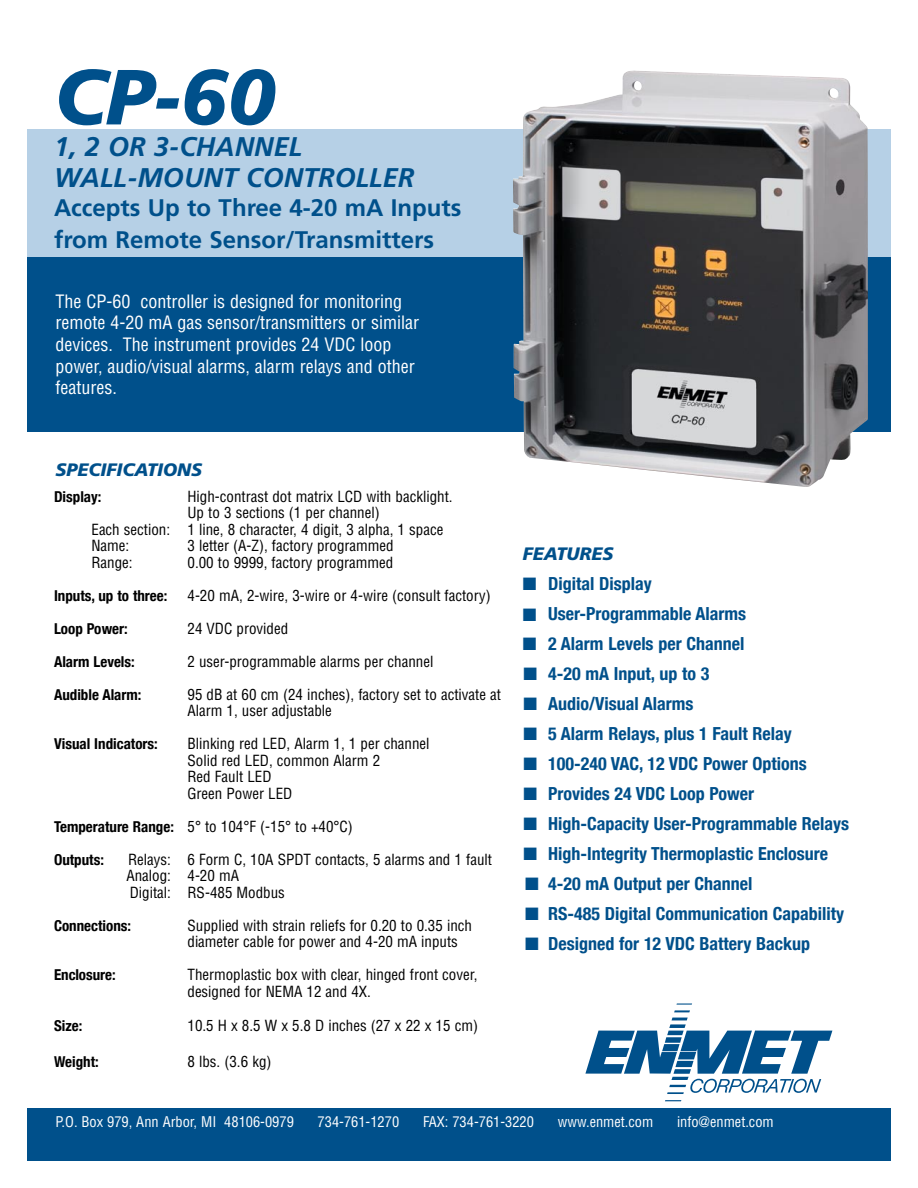
<style>
.page{position:relative;width:918px;height:1188px;background:#fff}
.page>*{position:absolute;margin:0;border:0;box-sizing:border-box;transform-origin:0 0}
.t1{font:italic 900 78px "Frutiger";color:#00508b}
.t2{font:italic 700 27px/31.5px "Frutiger";color:#00508b}
.t3{font:700 24px/31.5px "Frutiger";color:#00508b}
.t4{font:700 condensed 18px "Helvetica Neue";color:#00508b}
.t5{font:condensed 18px/21.6px "Helvetica";color:#fff}
.t6{font:italic 900 18px "Frutiger";color:#00508b}
.t7{font:condensed 15px/16.5px "Helvetica";color:#000}
.t8{font:700 condensed 15px "Helvetica Neue";color:#000}
.t9{font:condensed 14.4px "Helvetica";color:#fff}
.s1{font-family:"Helvetica Neue";font-weight:700}
</style>
<div class="page">
<svg style="left:665px;top:1100px;width:16px;height:1px"></svg>
<svg style="left:585px;top:1018px;width:247px;height:76px"></svg>
<svg style="left:674px;top:1004px;width:18px;height:8px"></svg>
<div style="left:27px;top:1108px;width:864px;height:53px;background:#00508b"></div>
<div style="left:27px;top:255px;width:864px;height:177px;background:#00508b"></div>
<div style="left:27px;top:129px;width:864px;height:127px;background:#b6d0e6"></div>
<img style="left:513px;top:70px;width:355px;height:417px">
<h1 class="t1" style="left:54px;top:51px;width:223px">CP-60</h1>
<h2 class="t2" style="left:54px;top:131px;width:362px">1, 2 OR 3-CHANNEL<br>WALL-MOUNT CONTROLLER</h2>
<h3 class="t3" style="left:54px;top:192px;width:409px">Accepts Up to Three 4-20 mA Inputs from Remote Sensor/Transmitters</h3>
<p class="t5" style="left:56px;top:290px;width:365px">The CP-60 controller is designed for monitoring remote 4-20 mA gas sensor/transmitters or similar devices. The instrument provides 24 VDC loop power, audio/visual alarms, alarm relays and other features.</p>
<p class="t6" style="left:56px;top:459px;width:148px">SPECIFICATIONS</p>
<p class="t8" style="left:54px;top:487px;width:49px">Display:</p>
<p class="t7" style="left:188px;top:488px;width:267px">High-contrast dot matrix LCD with backlight.</p>
<p class="t7" style="left:188px;top:504px;width:194px">Up to 3 sections (1 per channel)</p>
<p class="t7" style="left:92px;top:521px;width:353px">Each section: 1 line, 8 character, 4 digit, 3 alpha, 1 space</p>
<p class="t7" style="left:92px;top:537px;width:39px">Name:</p>
<p class="t7" style="left:188px;top:537px;width:208px">3 letter (A-Z), factory programmed</p>
<p class="t7" style="left:92px;top:554px;width:43px">Range:</p>
<p class="t7" style="left:188px;top:554px;width:207px">0.00 to 9999, factory programmed</p>
<p class="t8" style="left:54px;top:586px;width:115px">Inputs, up to three:</p>
<p class="t7" style="left:188px;top:587px;width:305px">4-20 mA, 2-wire, 3-wire or 4-wire (consult factory)</p>
<p class="t8" style="left:54px;top:619px;width:75px">Loop Power:</p>
<p class="t7" style="left:188px;top:620px;width:102px">24 VDC provided</p>
<p class="t8" style="left:54px;top:652px;width:82px">Alarm Levels:</p>
<p class="t7" style="left:188px;top:653px;width:247px">2 user-programmable alarms per channel</p>
<p class="t8" style="left:54px;top:685px;width:89px">Audible Alarm:</p>
<p class="t7" style="left:188px;top:686px;width:315px">95 dB at 60 cm (24 inches), factory set to activate at<br>Alarm 1, user adjustable</p>
<p class="t8" style="left:54px;top:735px;width:105px">Visual Indicators:</p>
<p class="t7" style="left:188px;top:735px;width:244px">Blinking red LED, Alarm 1, 1 per channel<br>Solid red LED, common Alarm 2<br>Red Fault LED<br>Green Power LED</p>
<p class="t7" style="left:54px;top:818px;width:300px"><span class="s1">Temperature Range:</span> 5° to 104°F (-15° to +40°C)</p>
<p class="t8" style="left:54px;top:851px;width:51px">Outputs:</p>
<p class="t7" style="left:126px;top:851px;width:367px">Relays: 6 Form C, 10A SPDT contacts, 5 alarms and 1 fault<br>Analog: 4-20 mA<br>Digital: RS-485 Modbus</p>
<p class="t8" style="left:54px;top:917px;width:79px">Connections:</p>
<p class="t7" style="left:188px;top:917px;width:286px">Supplied with strain reliefs for 0.20 to 0.35 inch diameter cable for power and 4-20 mA inputs</p>
<p class="t8" style="left:54px;top:966px;width:63px">Enclosure:</p>
<p class="t7" style="left:188px;top:966px;width:291px">Thermoplastic box with clear, hinged front cover, designed for NEMA 12 and 4X.</p>
<p class="t8" style="left:54px;top:1017px;width:30px">Size:</p>
<p class="t7" style="left:188px;top:1017px;width:292px">10.5 H x 8.5 W x 5.8 D inches (27 x 22 x 15 cm)</p>
<p class="t8" style="left:54px;top:1053px;width:46px">Weight:</p>
<p class="t7" style="left:188px;top:1053px;width:86px">8 lbs. (3.6 kg)</p>
<p class="t6" style="left:523px;top:543px;width:92px">FEATURES</p>
<p class="t4" style="left:523px;top:573px;width:131px">■ Digital Display</p>
<p class="t4" style="left:523px;top:603px;width:225px">■ User-Programmable Alarms</p>
<p class="t4" style="left:523px;top:633px;width:223px">■ 2 Alarm Levels per Channel</p>
<p class="t4" style="left:524px;top:663px;width:187px">■ 4-20 mA Input, up to 3</p>
<p class="t4" style="left:524px;top:693px;width:172px">■ Audio/Visual Alarms</p>
<p class="t4" style="left:524px;top:723px;width:270px">■ 5 Alarm Relays, plus 1 Fault Relay</p>
<p class="t4" style="left:524px;top:753px;width:285px">■ 100-240 VAC, 12 VDC Power Options</p>
<p class="t4" style="left:524px;top:783px;width:232px">■ Provides 24 VDC Loop Power</p>
<p class="t4" style="left:524px;top:813px;width:327px">■ High-Capacity User-Programmable Relays</p>
<p class="t4" style="left:524px;top:843px;width:306px">■ High-Integrity Thermoplastic Enclosure</p>
<p class="t4" style="left:525px;top:873px;width:229px">■ 4-20 mA Output per Channel</p>
<p class="t4" style="left:525px;top:903px;width:321px">■ RS-485 Digital Communication Capability</p>
<p class="t4" style="left:525px;top:933px;width:287px">■ Designed for 12 VDC Battery Backup</p>
<p class="t9" style="left:56px;top:1113px;width:240px">P.O. Box 979, Ann Arbor, MI 48106-0979</p>
<p class="t9" style="left:318px;top:1113px;width:83px">734-761-1270</p>
<p class="t9" style="left:423px;top:1113px;width:113px">FAX: 734-761-3220</p>
<p class="t9" style="left:558px;top:1113px;width:97px">www.enmet.com</p>
<p class="t9" style="left:677px;top:1113px;width:98px">info@enmet.com</p>
</div>
